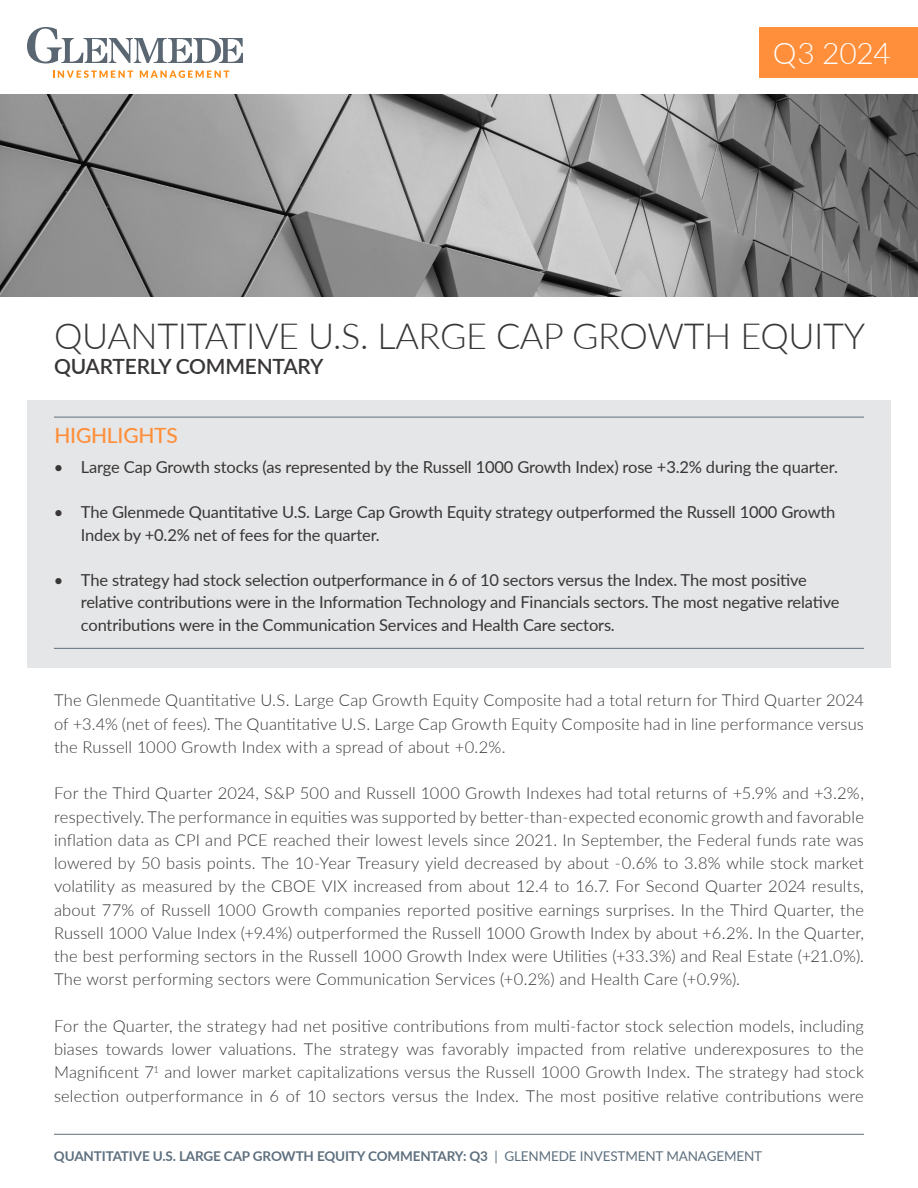
<style>
.page{position:relative;width:918px;height:1188px;background:#fff}
.page>*{position:absolute;margin:0;border:0;box-sizing:border-box;transform-origin:0 0}
.Event_Title{font:300 36px "Lato";letter-spacing:-.01em;color:#393637}
.Event_Title-2{font:300 30px "Lato";letter-spacing:-.01em;color:#fff}
.Event_Title-3{font:600 21px "Lato";letter-spacing:-.01em;color:#393637}
.Blue_Body-_left_justify{font:500 21px "Lato";letter-spacing:-.01em;color:#ff8f3b}
.Blue_Body-_left_justify-2{font:300 16.5px/23.2px "Lato";letter-spacing:.01em;color:#393637;text-align:justify}
.t1{font:16.5px/22.5px "Lato";letter-spacing:-.01em;color:#393637}
.Event_Title-4{font:700 13.5px "Lato";letter-spacing:-.01em;color:#5e6f7e}
.s1{font-weight:400}
</style>
<div class="page">
<img style="left:0;top:94px;width:918px;height:203px">
<div style="left:27px;top:400px;width:864px;height:267px;background:#e5e6e7"></div>
<hr style="left:54px;top:1134px;width:810px;height:1px;background:#5e6f7e">
<hr style="left:54px;top:417px;width:810px;height:1px;background:#5e6f7e">
<hr style="left:54px;top:648px;width:810px;height:1px;background:#5e6f7e">
<svg style="left:53px;top:70px;width:80px;height:8px"></svg>
<svg style="left:140px;top:70px;width:89px;height:8px"></svg>
<svg style="left:27px;top:27px;width:216px;height:36px"></svg>
<div style="left:759px;top:27px;width:159px;height:51px;background:#ff8f3b"></div>
<p class="Event_Title-2" style="left:773px;top:33px;width:120px">Q3 2024</p>
<p class="Event_Title" style="left:54px;top:311px;width:813px">QUANTITATIVE U.S. LARGE CAP GROWTH EQUITY</p>
<p class="Event_Title-3" style="left:54px;top:351px;width:271px">QUARTERLY COMMENTARY</p>
<p class="Blue_Body-_left_justify" style="left:54px;top:420px;width:125px">HIGHLIGHTS</p>
<p class="t1" style="left:54px;top:455px;width:786px">• Large Cap Growth stocks (as represented by the Russell 1000 Growth Index) rose +3.2% during the quarter.</p>
<p class="t1" style="left:81px;top:500px;width:756px;text-indent:-27px">• The Glenmede Quantitative U.S. Large Cap Growth Equity strategy outperformed the Russell 1000 Growth<br>Index by +0.2% net of fees for the quarter.</p>
<p class="t1" style="left:81px;top:568px;width:760px;text-indent:-27px">• The strategy had stock selection outperformance in 6 of 10 sectors versus the Index. The most positive relative contributions were in the Information Technology and Financials sectors. The most negative relative contributions were in the Communication Services and Health Care sectors.</p>
<p class="Blue_Body-_left_justify-2" style="left:54px;top:688px;width:811px">The Glenmede Quantitative U.S. Large Cap Growth Equity Composite had a total return for Third Quarter 2024 of +3.4% (net of fees). The Quantitative U.S. Large Cap Growth Equity Composite had in line performance versus the Russell 1000 Growth Index with a spread of about +0.2%.</p>
<p class="Blue_Body-_left_justify-2" style="left:54px;top:781px;width:811px">For the Third Quarter 2024, S&amp;P 500 and Russell 1000 Growth Indexes had total returns of +5.9% and +3.2%, respectively. The performance in equities was supported by better-than-expected economic growth and favorable inflation data as CPI and PCE reached their lowest levels since 2021. In September, the Federal funds rate was lowered by 50 basis points. The 10-Year Treasury yield decreased by about -0.6% to 3.8% while stock market volatility as measured by the CBOE VIX increased from about 12.4 to 16.7. For Second Quarter 2024 results, about 77% of Russell 1000 Growth companies reported positive earnings surprises. In the Third Quarter, the Russell 1000 Value Index (+9.4%) outperformed the Russell 1000 Growth Index by about +6.2%. In the Quarter, the best performing sectors in the Russell 1000 Growth Index were Utilities (+33.3%) and Real Estate (+21.0%).<br>The worst performing sectors were Communication Services (+0.2%) and Health Care (+0.9%).</p>
<p class="Blue_Body-_left_justify-2" style="left:54px;top:1014px;width:811px">For the Quarter, the strategy had net positive contributions from multi-factor stock selection models, including biases towards lower valuations. The strategy was favorably impacted from relative underexposures to the Magnificent 7<sup>1</sup> and lower market capitalizations versus the Russell 1000 Growth Index. The strategy had stock selection outperformance in 6 of 10 sectors versus the Index. The most positive relative contributions were</p>
<p class="Event_Title-4" style="left:54px;top:1146px;width:710px">QUANTITATIVE U.S. LARGE CAP GROWTH EQUITY COMMENTARY: Q3 <span class="s1">| GLENMEDE INVESTMENT MANAGEMENT</span></p>
</div>
